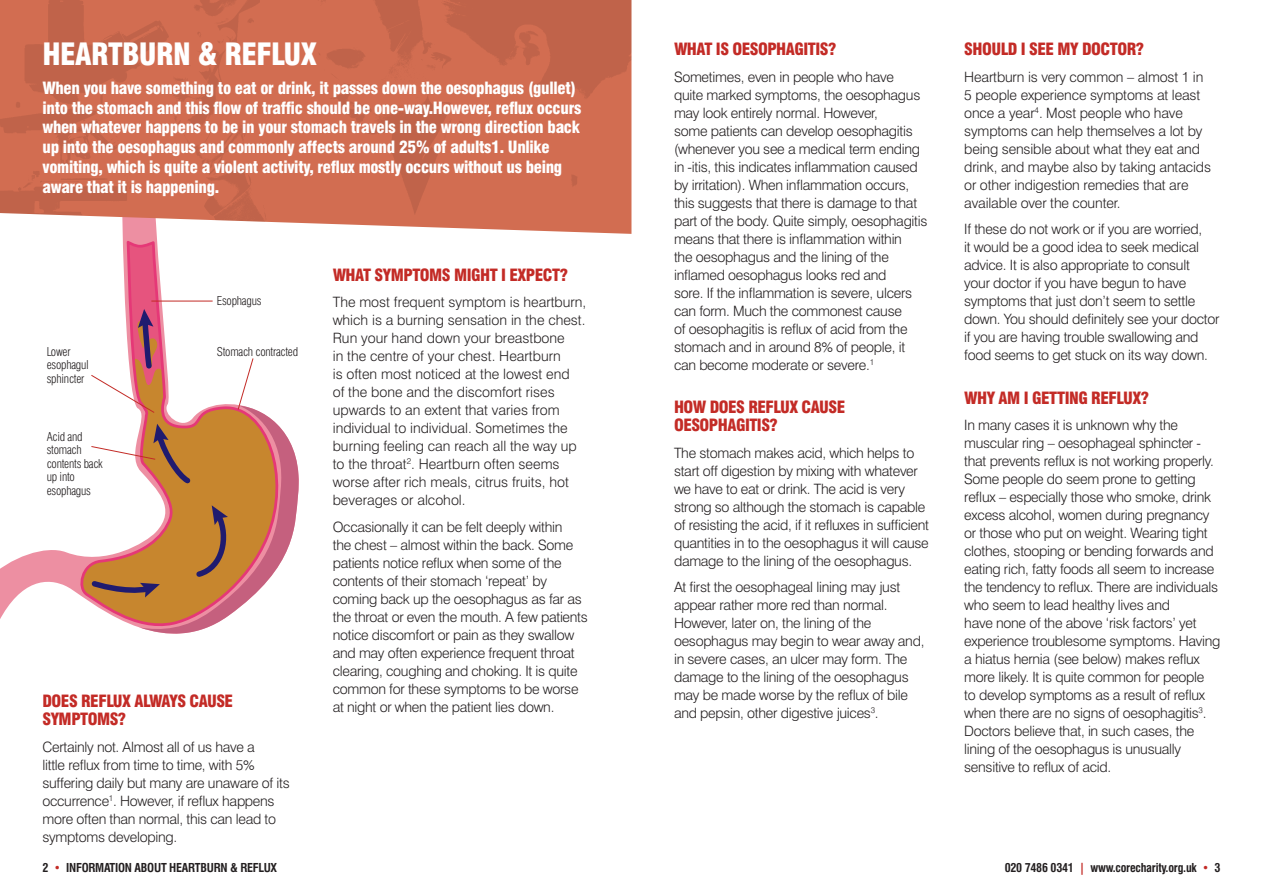
<style>
.page{position:relative;width:1263px;height:893px;background:#fff}
.page>*{position:absolute;margin:0;border:0;box-sizing:border-box;transform-origin:0 0}
.t1{font:900 condensed 30px "Swiss 721 BT";letter-spacing:-.02em;color:#fff}
.t2{font:900 condensed 16.5px/19.8px "Swiss 721 BT";letter-spacing:-.02em;color:#fff}
.t3{font:900 condensed 16.5px/18px "Swiss 721 BT";letter-spacing:-.03em;color:#c32b26}
.t4{font:300 14.25px/18px "Swiss 721 BT";letter-spacing:-.02em;color:#231f20}
.t5{font:300 14.25px/18px "Swiss 721 BT";color:#231f20}
.t6{font:300 condensed 12px/13.5px "Swiss 721 BT";letter-spacing:-.02em;color:#231f20}
.t7{font:700 condensed 12px "Swiss 721 BT";letter-spacing:-.02em;color:#231f20}
.s1{color:#c32b26}
</style>
<div class="page">
<svg style="left:0;top:550px;width:77px;height:69px"></svg>
<svg style="left:77px;top:234px;width:136px;height:367px"></svg>
<img style="left:0;top:0;width:631px;height:234px">
<hr style="left:151px;top:301px;width:62px;height:1px;background:#c32b26">
<svg style="left:89px;top:309px;width:210px;height:325px"></svg>
<h1 class="t1" style="left:43px;top:37px;width:276px">HEARTBURN &amp; REFLUX</h1>
<p class="t2" style="left:43px;top:78px;width:540px">When you have something to eat or drink, it passes down the oesophagus (gullet) into the stomach and this flow of traffic should be one-way.However, reflux occurs when whatever happens to be in your stomach travels in the wrong direction back up into the oesophagus and commonly affects around 25% of adults1. Unlike vomiting, which is quite a violent activity, reflux mostly occurs without us being aware that it is happening.</p>
<p class="t6" style="left:47px;top:345px;width:44px">Lower esophagul sphincter</p>
<p class="t6" style="left:47px;top:430px;width:58px">Acid and stomach contents back up into esophagus</p>
<p class="t6" style="left:217px;top:294px;width:46px">Esophagus</p>
<p class="t6" style="left:217px;top:345px;width:83px">Stomach contracted</p>
<p class="t3" style="left:43px;top:692px;width:192px">DOES REFLUX ALWAYS CAUSE<br>SYMPTOMS?</p>
<p class="t4" style="left:43px;top:738px;width:249px">Certainly not. Almost all of us have a<br>little reflux from time to time, with 5% suffering daily but many are unaware of its occurrence<sup>1</sup>. However, if reflux happens more often than normal, this can lead to symptoms developing.</p>
<p class="t3" style="left:333px;top:265px;width:237px">WHAT SYMPTOMS MIGHT I EXPECT?</p>
<p class="t5" style="left:333px;top:293px;width:255px">The most frequent symptom is heartburn, which is a burning sensation in the chest.<br>Run your hand down your breastbone<br>in the centre of your chest. Heartburn<br>is often most noticed at the lowest end<br>of the bone and the discomfort rises upwards to an extent that varies from individual to individual. Sometimes the burning feeling can reach all the way up to the throat<sup>2</sup>. Heartburn often seems worse after rich meals, citrus fruits, hot beverages or alcohol.</p>
<p class="t4" style="left:333px;top:517px;width:257px">Occasionally it can be felt deeply within<br>the chest – almost within the back. Some patients notice reflux when some of the contents of their stomach ‘repeat’ by coming back up the oesophagus as far as the throat or even the mouth. A few patients notice discomfort or pain as they swallow and may often experience frequent throat clearing, coughing and choking. It is quite common for these symptoms to be worse at night or when the patient lies down.</p>
<p class="t3" style="left:674px;top:40px;width:164px">WHAT IS OESOPHAGITIS?</p>
<p class="t4" style="left:674px;top:67px;width:255px">Sometimes, even in people who have<br>quite marked symptoms, the oesophagus may look entirely normal. However,<br>some patients can develop oesophagitis (whenever you see a medical term ending in -itis, this indicates inflammation caused by irritation). When inflammation occurs, this suggests that there is damage to that part of the body. Quite simply, oesophagitis means that there is inflammation within<br>the oesophagus and the lining of the inflamed oesophagus looks red and<br>sore. If the inflammation is severe, ulcers can form. Much the commonest cause<br>of oesophagitis is reflux of acid from the stomach and in around 8% of people, it can become moderate or severe.<sup>1</sup></p>
<p class="t3" style="left:674px;top:398px;width:173px">HOW DOES REFLUX CAUSE<br>OESOPHAGITIS?</p>
<p class="t4" style="left:674px;top:443px;width:256px">The stomach makes acid, which helps to start off digestion by mixing with whatever we have to eat or drink. The acid is very strong so although the stomach is capable of resisting the acid, if it refluxes in sufficient quantities in to the oesophagus it will cause damage to the lining of the oesophagus.</p>
<p class="t4" style="left:674px;top:578px;width:252px">At first the oesophageal lining may just appear rather more red than normal.<br>However, later on, the lining of the oesophagus may begin to wear away and, in severe cases, an ulcer may form. The damage to the lining of the oesophagus may be made worse by the reflux of bile and pepsin, other digestive juices<sup>3</sup>.</p>
<p class="t3" style="left:964px;top:40px;width:181px">SHOULD I SEE MY DOCTOR?</p>
<p class="t4" style="left:964px;top:67px;width:248px">Heartburn is very common – almost 1 in 5 people experience symptoms at least once a year<sup>4</sup>. Most people who have symptoms can help themselves a lot by being sensible about what they eat and drink, and maybe also by taking antacids or other indigestion remedies that are available over the counter.</p>
<p class="t4" style="left:964px;top:220px;width:257px">If these do not work or if you are worried,<br>it would be a good idea to seek medical advice. It is also appropriate to consult<br>your doctor if you have begun to have symptoms that just don’t seem to settle down. You should definitely see your doctor if you are having trouble swallowing and food seems to get stuck on its way down.</p>
<p class="t3" style="left:964px;top:389px;width:186px">WHY AM I GETTING REFLUX?</p>
<p class="t4" style="left:964px;top:416px;width:258px">In many cases it is unknown why the muscular ring – oesophageal sphincter - that prevents reflux is not working properly.<br>Some people do seem prone to getting reflux – especially those who smoke, drink excess alcohol, women during pregnancy or those who put on weight. Wearing tight clothes, stooping or bending forwards and eating rich, fatty foods all seem to increase the tendency to reflux. There are individuals who seem to lead healthy lives and<br>have none of the above ‘risk factors’ yet experience troublesome symptoms. Having a hiatus hernia (see below) makes reflux more likely. It is quite common for people<br>to develop symptoms as a result of reflux when there are no signs of oesophagitis<sup>3</sup>.<br>Doctors believe that, in such cases, the lining of the oesophagus is unusually sensitive to reflux of acid.</p>
<p class="t7" style="left:43px;top:861px;width:236px">2 <span class="s1">•</span> INFORMATION ABOUT HEARTBURN &amp; REFLUX</p>
<p class="t7" style="left:1005px;top:861px;width:217px">020 7486 0341 <span class="s1">|</span> www.corecharity.org.uk <span class="s1">•</span> 3</p>
</div>
